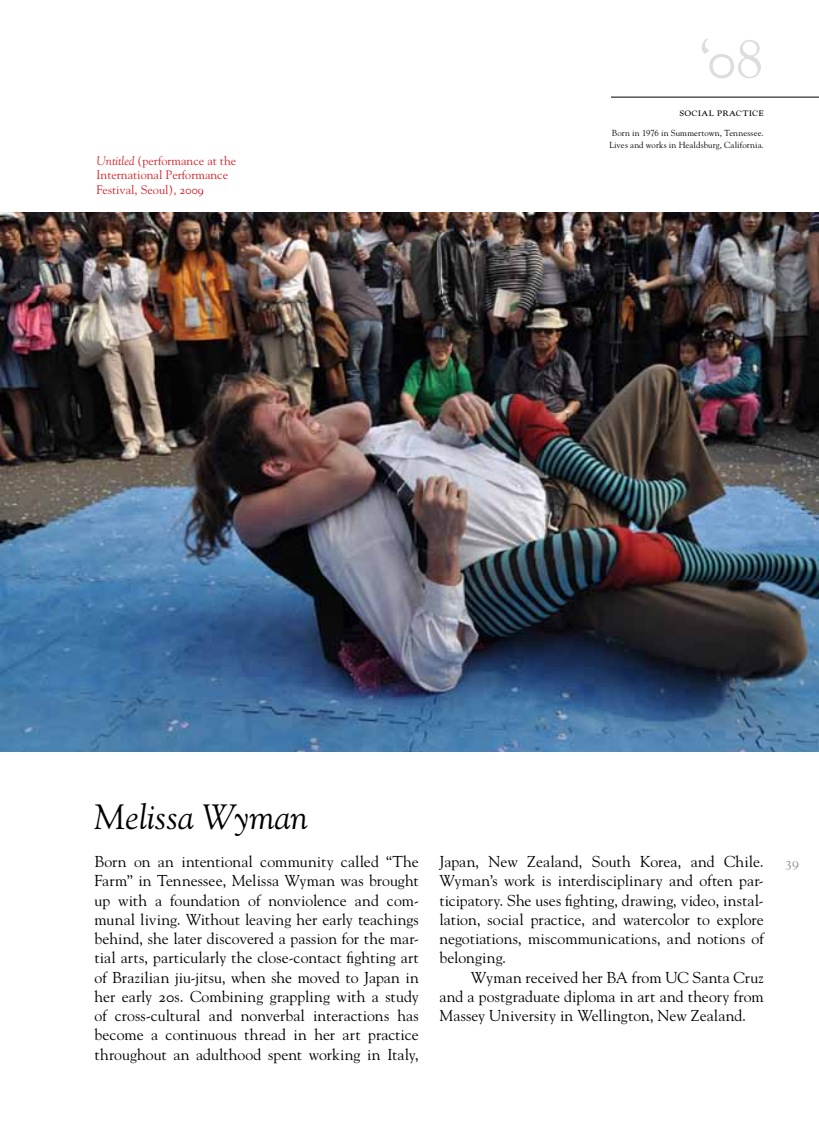
<style>
.page{position:relative;width:819px;height:1134px;background:#fff}
.page>*{position:absolute;margin:0;border:0;box-sizing:border-box;transform-origin:0 0}
.t1{font:56px "Goudy SC";color:#dcddde}
.t2{font:italic 35px "Goudy";color:#000}
.t3{font:15.75px/19.2px "Goudy";letter-spacing:.005em;color:#000;text-align:justify}
.t4{font:14px "Goudy SC";color:#939598}
.t5{font:12.25px/14.5px "Goudy";color:#d2232a}
.t6{font:12.25px "Goudy SC";letter-spacing:.02em;color:#000}
.t7{font:8.75px/12.6px "Goudy";letter-spacing:.015em;color:#000}
.s1{font-style:italic}
.s2{font-family:"Goudy SC"}
</style>
<div class="page">
<hr style="left:611px;top:97px;width:208px;height:1px;background:#000">
<img style="left:0;top:213px;width:819px;height:539px">
<p class="t5" style="left:96px;top:153px;width:141px"><span class="s1">Untitled</span> (performance at the<br>International Performance<br>Festival, Seoul), <span class="s2">2009</span></p>
<h1 class="t1" style="left:699px;top:26px;width:66px">‘08</h1>
<p class="t6" style="left:679px;top:105px;width:86px">social practice</p>
<p class="t7" style="left:609px;top:126px;width:156px">Born in 1976 in Summertown, Tennessee.<br>Lives and works in Healdsburg, California.</p>
<h2 class="t2" style="left:94px;top:795px;width:215px">Melissa Wyman</h2>
<p class="t3" style="left:94px;top:852px;width:326px">Born on an intentional community called “The Farm” in Tennessee, Melissa Wyman was brought up with a foundation of nonviolence and com&shy;munal living. Without leaving her early teachings behind, she later discovered a passion for the mar&shy;tial arts, particularly the close-contact fighting art of Brazilian jiu-jitsu, when she moved to Japan in her early <span class="s2">20</span>s. Combining grappling with a study of cross-cultural and nonverbal interactions has become a continuous thread in her art practice throughout an adulthood spent working in Italy,</p>
<p class="t3" style="left:439px;top:852px;width:326px">Japan, New Zealand, South Korea, and Chile.<br>Wyman’s work is interdisciplinary and often par&shy;ticipatory. She uses fighting, drawing, video, instal&shy;lation, social practice, and watercolor to explore negotiations, miscommunications, and notions of belonging.</p>
<p class="t3" style="left:439px;top:967px;width:326px;text-indent:32px">Wyman received her BA from UC Santa Cruz and a postgraduate diploma in art and theory from Massey University in Wellington, New Zealand.</p>
<p class="t4" style="left:785px;top:854px;width:15px">39</p>
</div>
